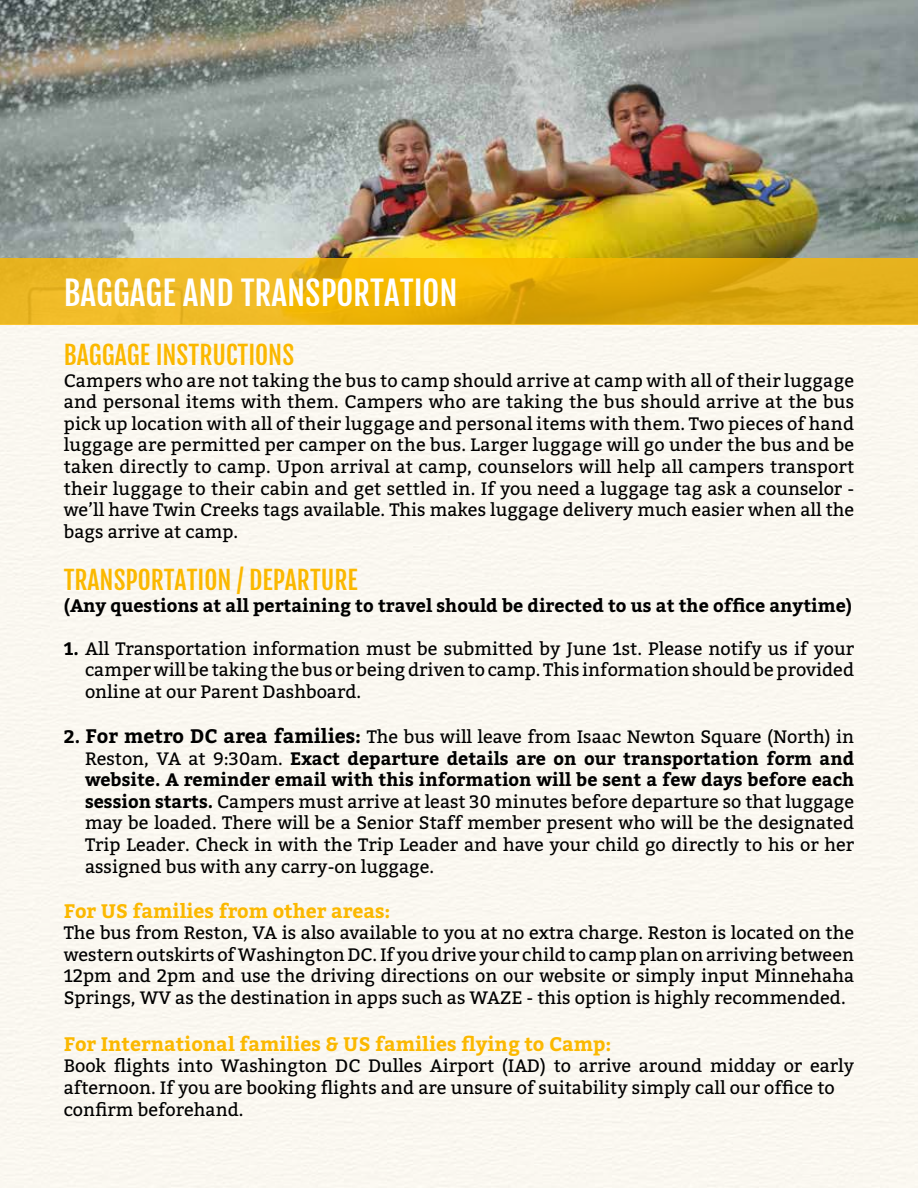
<style>
.page{position:relative;width:918px;height:1188px;background:#fff}
.page>*{position:absolute;margin:0;border:0;box-sizing:border-box;transform-origin:0 0}
.t1{font:33px "Fjalla One";color:#fff}
.t2{font:25.5px "Fjalla One";color:#fbb800}
.t3{font:700 19.5px "Bitter";color:#fbb800}
.t4{font:18px/21.6px "Bitter";color:#000;text-align:justify}
.t5{font:700 18px "Bitter";color:#000}
.s1{font-weight:700}
.s2{font-weight:700;font-size:19.5px}
</style>
<div class="page">
<img style="left:0;top:0;width:918px;height:258px">
<svg style="left:0;top:258px;width:918px;height:67px;background:#e8b214"></svg>
<h1 class="t1" style="left:64px;top:273px;width:395px">BAGGAGE AND TRANSPORTATION</h1>
<h2 class="t2" style="left:64px;top:339px;width:232px">BAGGAGE INSTRUCTIONS</h2>
<p class="t4" style="left:64px;top:369px;width:792px">Campers who are not taking the bus to camp should arrive at camp with all of their luggage and personal items with them. Campers who are taking the bus should arrive at the bus pick up location with all of their luggage and personal items with them. Two pieces of hand luggage are permitted per camper on the bus. Larger luggage will go under the bus and be taken directly to camp. Upon arrival at camp, counselors will help all campers transport their luggage to their cabin and get settled in. If you need a luggage tag ask a counselor - we’ll have Twin Creeks tags available. This makes luggage delivery much easier when all the bags arrive at camp.</p>
<h2 class="t2" style="left:64px;top:564px;width:296px">TRANSPORTATION / DEPARTURE</h2>
<p class="t5" style="left:64px;top:591px;width:790px">(Any questions at all pertaining to travel should be directed to us at the office anytime)</p>
<p class="t4" style="left:85px;top:637px;width:771px;text-indent:-21px"><span class="s1">1.</span> All Transportation information must be submitted by June 1st. Please notify us if your camper will be taking the bus or being driven to camp. This information should be provided online at our Parent Dashboard.</p>
<p class="t4" style="left:85px;top:725px;width:771px;text-indent:-21px"><span class="s1">2.</span> <span class="s2">For metro DC area families:</span> The bus will leave from Isaac Newton Square (North) in Reston, VA at 9:30am. <span class="s1">Exact departure details are on our transportation form and website. A reminder email with this information will be sent a few days before each session starts.</span> Campers must arrive at least 30 minutes before departure so that luggage may be loaded. There will be a Senior Staff member present who will be the designated Trip Leader. Check in with the Trip Leader and have your child go directly to his or her assigned bus with any carry-on luggage.</p>
<p class="t3" style="left:64px;top:896px;width:328px">For US families from other areas:</p>
<p class="t4" style="left:64px;top:922px;width:792px">The bus from Reston, VA is also available to you at no extra charge. Reston is located on the western outskirts of Washington DC. If you drive your child to camp plan on arriving between 12pm and 2pm and use the driving directions on our website or simply input Minnehaha Springs, WV as the destination in apps such as WAZE - this option is highly recommended.</p>
<p class="t3" style="left:64px;top:1029px;width:549px">For International families &amp; US families flying to Camp:</p>
<p class="t4" style="left:64px;top:1055px;width:792px;text-align:left">Book flights into Washington DC Dulles Airport (IAD) to arrive around midday or early afternoon. If you are booking flights and are unsure of suitability simply call our office to confirm beforehand.</p>
</div>
